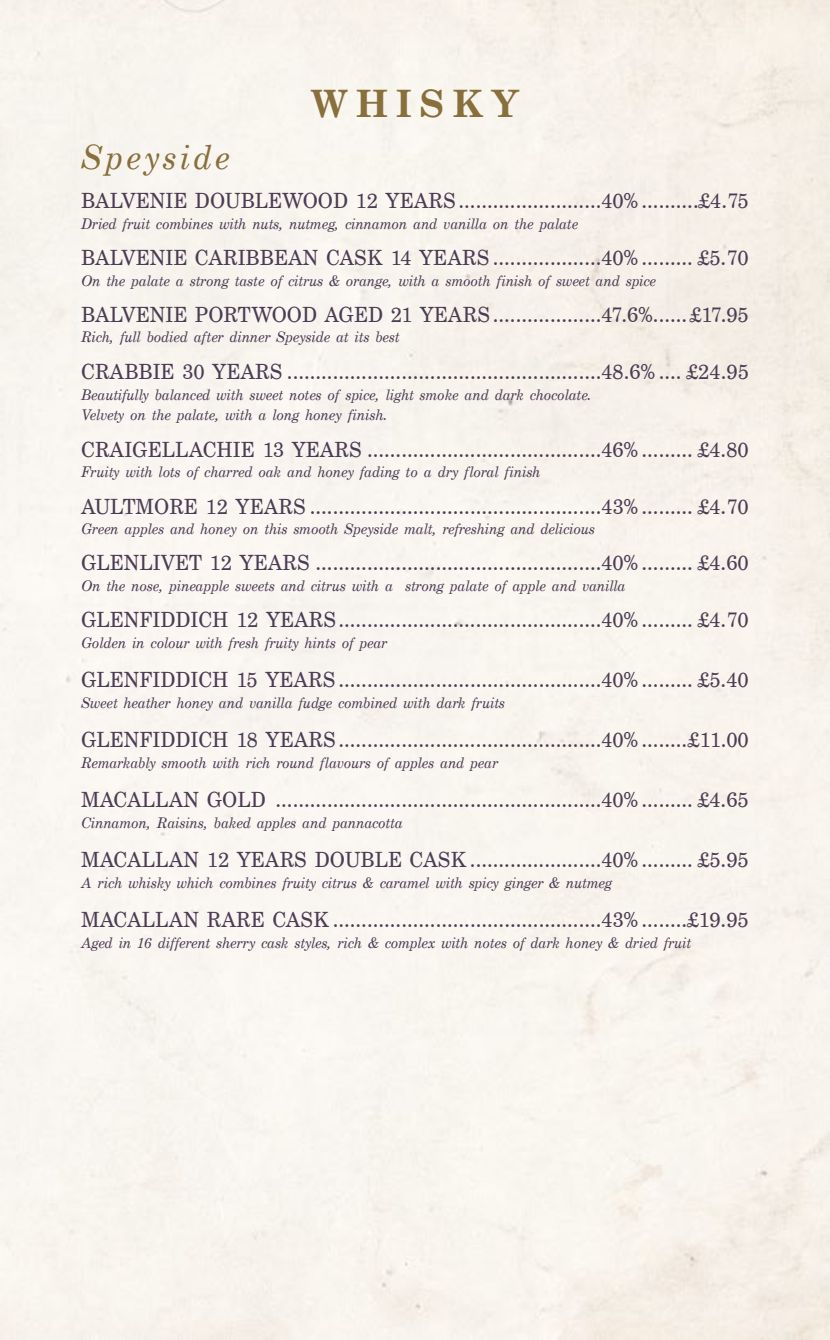
<style>
.page{position:relative;width:830px;height:1340px;background:#fff}
.page>*{position:absolute;margin:0;border:0;box-sizing:border-box;transform-origin:0 0}
.t1{font:700 40.5px "Century Sch T";letter-spacing:.2em;color:#886f3b}
.t2{font:italic 36px "Century Sch T";letter-spacing:.1em;color:#886f3b}
.t3{font:22.5px "Century Sch T";color:#4b3c53}
.t4{font:italic 15.75px/20.2px "Century Sch T";color:#4b3c53}
</style>
<div class="page">
<h1 class="t1" style="left:311px;top:81px;width:209px">WHISKY</h1>
<h2 class="t2" style="left:81px;top:137px;width:149px">Speyside</h2>
<p class="t3" style="left:81px;top:188px;width:558px">BALVENIE DOUBLEWOOD 12 YEARS.........................40%</p>
<p class="t3" style="left:698px;top:188px;width:51px">£4.75</p>
<p class="t4" style="left:81px;top:214px;width:498px">Dried fruit combines with nuts, nutmeg, cinnamon and vanilla on the palate</p>
<p class="t3" style="left:81px;top:245px;width:558px">BALVENIE CARIBBEAN CASK 14 YEARS...................40%</p>
<p class="t3" style="left:697px;top:245px;width:52px">£5.70</p>
<p class="t4" style="left:81px;top:270px;width:576px">On the palate a strong taste of citrus &amp; orange, with a smooth finish of sweet and spice</p>
<p class="t3" style="left:81px;top:302px;width:573px">BALVENIE PORTWOOD AGED 21 YEARS...................47.6%</p>
<p class="t3" style="left:689px;top:302px;width:60px">£17.95</p>
<p class="t4" style="left:81px;top:327px;width:319px">Rich, full bodied after dinner Speyside at its best</p>
<p class="t3" style="left:81px;top:359px;width:575px">CRABBIE 30 YEARS .......................................................48.6%</p>
<p class="t3" style="left:686px;top:359px;width:64px">£24.95</p>
<p class="t4" style="left:81px;top:384px;width:512px">Beautifully balanced with sweet notes of spice, light smoke and dark chocolate.<br>Velvety on the palate, with a long honey finish.</p>
<p class="t3" style="left:81px;top:436px;width:558px">CRAIGELLACHIE 13 YEARS .........................................46%</p>
<p class="t3" style="left:697px;top:436px;width:52px">£4.80</p>
<p class="t4" style="left:81px;top:462px;width:460px">Fruity with lots of charred oak and honey fading to a dry floral finish</p>
<p class="t3" style="left:81px;top:493px;width:558px">AULTMORE 12 YEARS ...................................................43%</p>
<p class="t3" style="left:697px;top:493px;width:52px">£4.70</p>
<p class="t4" style="left:81px;top:519px;width:515px">Green apples and honey on this smooth Speyside malt, refreshing and delicious</p>
<p class="t3" style="left:81px;top:550px;width:558px">GLENLIVET 12 YEARS ..................................................40%</p>
<p class="t3" style="left:697px;top:550px;width:52px">£4.60</p>
<p class="t4" style="left:81px;top:575px;width:545px">On the nose, pineapple sweets and citrus with a strong palate of apple and vanilla</p>
<p class="t3" style="left:81px;top:607px;width:558px">GLENFIDDICH 12 YEARS..............................................40%</p>
<p class="t3" style="left:697px;top:607px;width:52px">£4.70</p>
<p class="t4" style="left:81px;top:632px;width:307px">Golden in colour with fresh fruity hints of pear</p>
<p class="t3" style="left:81px;top:667px;width:558px">GLENFIDDICH 15 YEARS..............................................40%</p>
<p class="t3" style="left:697px;top:667px;width:52px">£5.40</p>
<p class="t4" style="left:81px;top:692px;width:425px">Sweet heather honey and vanilla fudge combined with dark fruits</p>
<p class="t3" style="left:81px;top:727px;width:558px">GLENFIDDICH 18 YEARS..............................................40%</p>
<p class="t3" style="left:688px;top:727px;width:62px">£11.00</p>
<p class="t4" style="left:81px;top:752px;width:418px">Remarkably smooth with rich round flavours of apples and pear</p>
<p class="t3" style="left:81px;top:787px;width:558px">MACALLAN GOLD .........................................................40%</p>
<p class="t3" style="left:697px;top:787px;width:52px">£4.65</p>
<p class="t4" style="left:81px;top:812px;width:323px">Cinnamon, Raisins, baked apples and pannacotta</p>
<p class="t3" style="left:81px;top:847px;width:558px">MACALLAN 12 YEARS DOUBLE CASK .......................40%</p>
<p class="t3" style="left:697px;top:847px;width:52px">£5.95</p>
<p class="t4" style="left:81px;top:872px;width:532px">A rich whisky which combines fruity citrus &amp; caramel with spicy ginger &amp; nutmeg</p>
<p class="t3" style="left:81px;top:907px;width:558px">MACALLAN RARE CASK ...............................................43%</p>
<p class="t3" style="left:687px;top:907px;width:63px">£19.95</p>
<p class="t4" style="left:81px;top:932px;width:611px">Aged in 16 different sherry cask styles, rich &amp; complex with notes of dark honey &amp; dried fruit</p>
</div>
